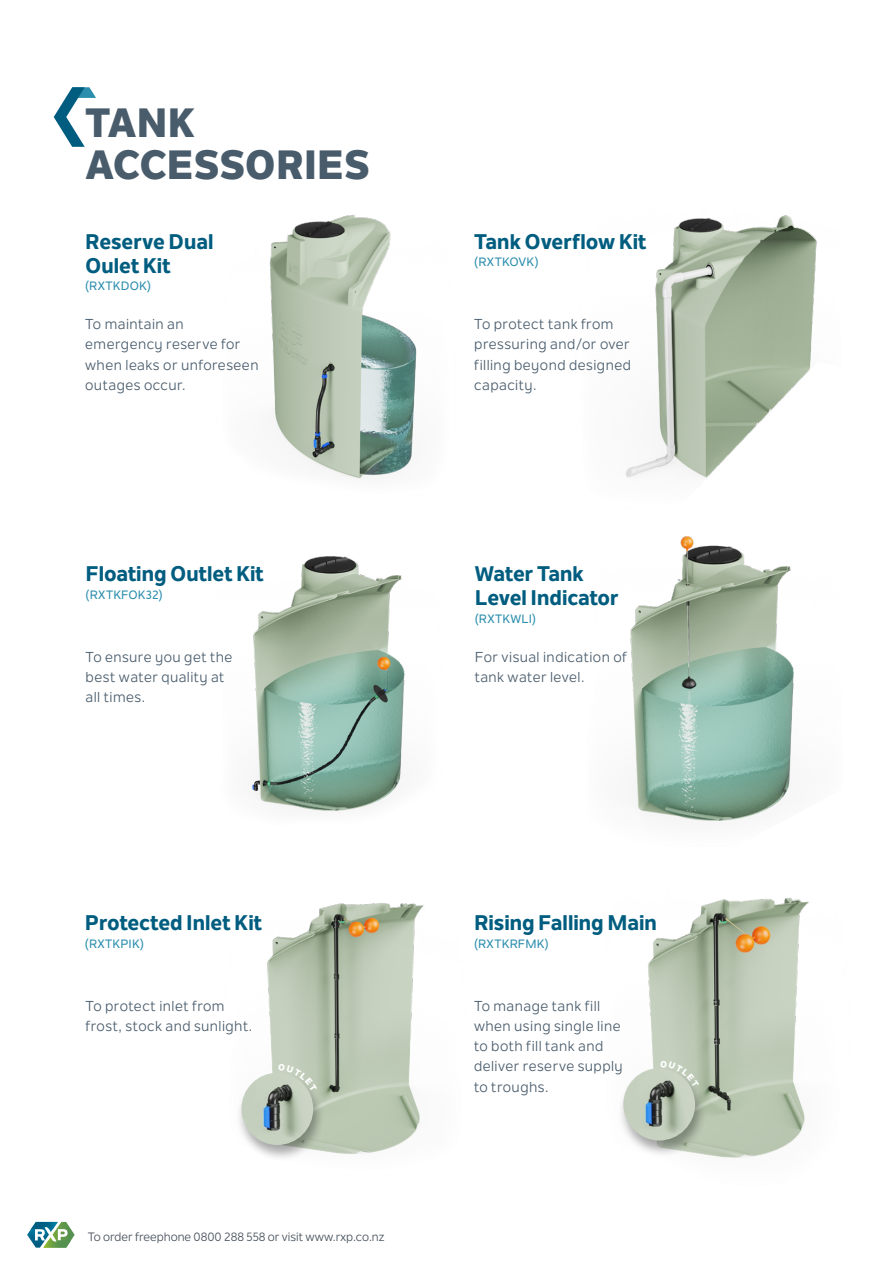
<style>
.page{position:relative;width:893px;height:1263px;background:#fff}
.page>*{position:absolute;margin:0;border:0;box-sizing:border-box;transform-origin:0 0}
.t1{font:800 40.5px/42px "Nolan Next";letter-spacing:-.01em;color:#495c6c}
.t2{font:800 21px/24px "Nolan Next";color:#005d80}
.t3{font:14.25px/20.2px "Nolan Next";letter-spacing:.03em;color:#495c6c}
.t4{font:500 12px "Nolan Next";letter-spacing:.02em;color:#2b8ead}
.t5{font:12px "Nolan Next";color:#444f5a}
</style>
<div class="page">
<svg style="left:27px;top:1222px;width:48px;height:25px"></svg>
<img style="left:269px;top:215px;width:148px;height:264px">
<img style="left:251px;top:556px;width:154px;height:255px">
<img style="left:267px;top:903px;width:157px;height:251px">
<img style="left:625px;top:215px;width:192px;height:263px">
<img style="left:630px;top:536px;width:164px;height:285px">
<img style="left:648px;top:897px;width:161px;height:261px">
<svg style="left:54px;top:87px;width:42px;height:60px"></svg>
<div style="left:236px;top:1071px;width:89px;height:91px;background:#000;opacity:.33"></div>
<img style="left:241px;top:1073px;width:72px;height:72px;border-radius:36px">
<div style="left:618px;top:1067px;width:89px;height:90px;background:#000;opacity:.33"></div>
<img style="left:623px;top:1068px;width:72px;height:72px;border-radius:36px">
<svg style="left:278px;top:1064px;width:39px;height:27px"></svg>
<svg style="left:660px;top:1060px;width:39px;height:27px"></svg>
<h1 class="t1" style="left:85px;top:101px;width:287px">TANK<br>ACCESSORIES</h1>
<h2 class="t2" style="left:85px;top:229px;width:130px">Reserve Dual<br>Oulet Kit</h2>
<p class="t4" style="left:85px;top:279px;width:68px">(RXTKDOK)</p>
<p class="t3" style="left:85px;top:314px;width:175px">To maintain an emergency reserve for when leaks or unforeseen outages occur.</p>
<h2 class="t2" style="left:86px;top:562px;width:180px">Floating Outlet Kit</h2>
<p class="t4" style="left:86px;top:587px;width:79px">(RXTKFOK32)</p>
<p class="t3" style="left:86px;top:646px;width:148px">To ensure you get the best water quality at all times.</p>
<h2 class="t2" style="left:85px;top:911px;width:178px">Protected Inlet Kit</h2>
<p class="t4" style="left:85px;top:936px;width:61px">(RXTKPIK)</p>
<p class="t3" style="left:86px;top:995px;width:168px">To protect inlet from frost, stock and sunlight.</p>
<p class="t5" style="left:88px;top:1229px;width:298px">To order freephone 0800 288 558 or visit www.rxp.co.nz</p>
<h2 class="t2" style="left:474px;top:229px;width:174px">Tank Overflow Kit</h2>
<p class="t4" style="left:474px;top:255px;width:66px">(RXTKOVK)</p>
<p class="t3" style="left:474px;top:314px;width:158px">To protect tank from pressuring and/or over filling beyond designed capacity.</p>
<h2 class="t2" style="left:475px;top:562px;width:146px">Water Tank<br>Level Indicator</h2>
<p class="t4" style="left:475px;top:611px;width:63px">(RXTKWLI)</p>
<p class="t3" style="left:475px;top:646px;width:154px">For visual indication of tank water level.</p>
<h2 class="t2" style="left:474px;top:911px;width:184px">Rising Falling Main</h2>
<p class="t4" style="left:474px;top:936px;width:76px">(RXTKRFMK)</p>
<p class="t3" style="left:474px;top:995px;width:150px">To manage tank fill when using single line to both fill tank and deliver reserve supply to troughs.</p>
</div>
